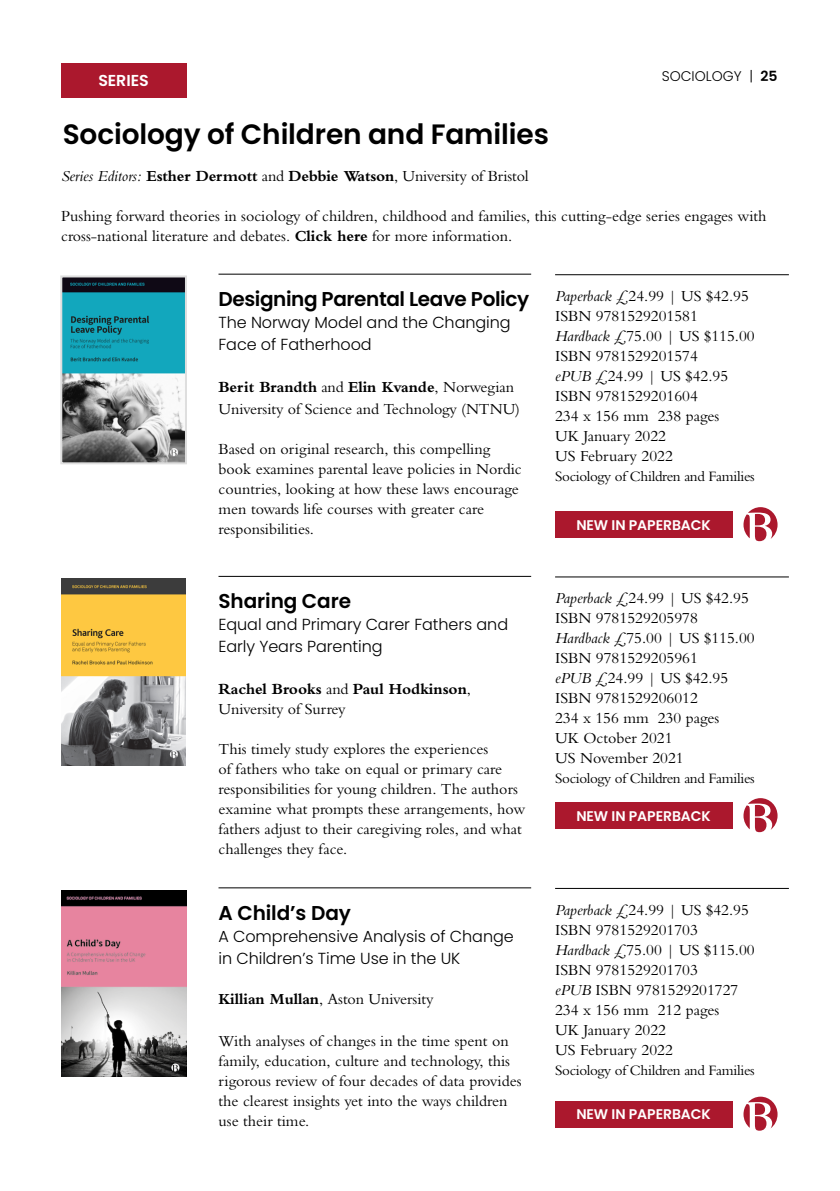
<style>
.page{position:relative;width:840px;height:1191px;background:#fff}
.page>*{position:absolute;margin:0;border:0;box-sizing:border-box;transform-origin:0 0}
.t1{font:600 28px "Poppins";letter-spacing:-.005em;color:#000}
.t2{font:600 20px "Poppins";letter-spacing:-.02em;color:#000}
.t3{font:16px/20px "Bembo MT Pro";color:#000}
.t4{font:300 16px/22px "Poppins";letter-spacing:-.005em;color:#000}
.t5{font:700 16px/20px "Bembo MT Pro";letter-spacing:-.01em;color:#000}
.t6{font:600 15.8px "Poppins";letter-spacing:-.005em;color:#fff}
.t7{font:15px "Bembo MT Pro";letter-spacing:-.02em;color:#000}
.t8{font:600 14px "Poppins";letter-spacing:-.005em;color:#fff}
.t9{font:300 14px "Poppins";color:#000}
.s1{font-weight:600}
.s2{font-weight:400;font-style:italic}
.s3{font-weight:400}
.s4{font-weight:700}
.s5{font-style:italic}
</style>
<div class="page">
<hr style="left:554px;top:274px;width:234px;height:1px;background:#000">
<hr style="left:554px;top:576px;width:234px;height:1px;background:#000">
<img style="left:63px;top:278px;width:121px;height:183px">
<div style="left:60px;top:275px;width:127px;height:189px;border:2px solid #dedede"></div>
<img style="left:61px;top:579px;width:125px;height:186px">
<hr style="left:218px;top:274px;width:313px;height:1px;background:#000">
<div style="left:61px;top:63px;width:125px;height:34px;background:#ab182d"></div>
<hr style="left:218px;top:576px;width:313px;height:1px;background:#000">
<svg style="left:743px;top:507px;width:34px;height:34px"></svg>
<div style="left:554px;top:511px;width:177px;height:27px;background:#ab182d"></div>
<hr style="left:554px;top:888px;width:234px;height:1px;background:#000">
<img style="left:61px;top:891px;width:125px;height:185px">
<hr style="left:218px;top:887px;width:313px;height:1px;background:#000">
<svg style="left:743px;top:798px;width:34px;height:34px"></svg>
<svg style="left:743px;top:1096px;width:34px;height:34px"></svg>
<div style="left:554px;top:802px;width:177px;height:27px;background:#ab182d"></div>
<div style="left:554px;top:1101px;width:177px;height:26px;background:#ab182d"></div>
<p class="t9" style="left:661px;top:68px;width:117px">SOCIOLOGY | <span class="s1">25</span></p>
<p class="t6" style="left:98px;top:71px;width:52px">SERIES</p>
<h1 class="t1" style="left:63px;top:118px;width:487px">Sociology of Children and Families</h1>
<p class="t5" style="left:61px;top:166px;width:469px"><span class="s2">Series Editors:</span> Esther Dermott <span class="s3">and</span> Debbie Watson<span class="s3">, University of Bristol</span></p>
<p class="t3" style="left:61px;top:206px;width:706px">Pushing forward theories in sociology of children, childhood and families, this cutting-edge series engages with cross-national literature and debates. <span class="s4">Click here</span> for more information.</p>
<p class="t2" style="left:218px;top:287px;width:312px">Designing Parental Leave Policy</p>
<p class="t4" style="left:218px;top:311px;width:293px">The Norway Model and the Changing<br>Face of Fatherhood</p>
<p class="t3" style="left:218px;top:376px;width:303px;line-height:22px"><span class="s4">Berit Brandth</span> and <span class="s4">Elin Kvande</span>, Norwegian<br>University of Science and Technology (NTNU)</p>
<p class="t3" style="left:218px;top:439px;width:304px">Based on original research, this compelling book examines parental leave policies in Nordic countries, looking at how these laws encourage men towards life courses with greater care responsibilities.</p>
<p class="t2" style="left:218px;top:589px;width:134px">Sharing Care</p>
<p class="t4" style="left:218px;top:614px;width:291px">Equal and Primary Carer Fathers and<br>Early Years Parenting</p>
<p class="t5" style="left:218px;top:679px;width:254px">Rachel Brooks <span class="s3">and</span> Paul Hodkinson<span class="s3">,<br>University of Surrey</span></p>
<p class="t3" style="left:218px;top:739px;width:308px">This timely study explores the experiences<br>of fathers who take on equal or primary care responsibilities for young children. The authors examine what prompts these arrangements, how fathers adjust to their caregiving roles, and what challenges they face.</p>
<p class="t2" style="left:218px;top:901px;width:134px">A Child’s Day</p>
<p class="t4" style="left:218px;top:925px;width:296px">A Comprehensive Analysis of Change in Children’s Time Use in the UK</p>
<p class="t3" style="left:218px;top:988px;width:216px"><span class="s4">Killian Mullan</span>, Aston University</p>
<p class="t3" style="left:218px;top:1030px;width:304px">With analyses of changes in the time spent on family, education, culture and technology, this rigorous review of four decades of data provides the clearest insights yet into the ways children use their time.</p>
<p class="t3" style="left:554px;top:286px;width:201px"><span class="s5">Paperback</span> £24.99 | US $42.95<br>ISBN 9781529201581<br><span class="s5">Hardback</span> £75.00 | US $115.00<br>ISBN 9781529201574<br><span class="s5">ePUB</span> £24.99 | US $42.95<br>ISBN 9781529201604<br>234 x 156 mm 238 pages<br>UK January 2022<br>US February 2022</p>
<p class="t7" style="left:554px;top:468px;width:201px">Sociology of Children and Families</p>
<p class="t8" style="left:576px;top:517px;width:136px">NEW IN PAPERBACK</p>
<p class="t3" style="left:554px;top:588px;width:201px"><span class="s5">Paperback</span> £24.99 | US $42.95<br>ISBN 9781529205978<br><span class="s5">Hardback</span> £75.00 | US $115.00<br>ISBN 9781529205961<br><span class="s5">ePUB</span> £24.99 | US $42.95<br>ISBN 9781529206012<br>234 x 156 mm 230 pages<br>UK October 2021<br>US November 2021</p>
<p class="t7" style="left:554px;top:770px;width:201px">Sociology of Children and Families</p>
<p class="t8" style="left:576px;top:807px;width:136px">NEW IN PAPERBACK</p>
<p class="t3" style="left:554px;top:899px;width:201px"><span class="s5">Paperback</span> £24.99 | US $42.95<br>ISBN 9781529201703<br><span class="s5">Hardback</span> £75.00 | US $115.00<br>ISBN 9781529201703<br><span class="s5">ePUB</span> ISBN 9781529201727<br>234 x 156 mm 212 pages<br>UK January 2022<br>US February 2022</p>
<p class="t7" style="left:554px;top:1061px;width:201px">Sociology of Children and Families</p>
<p class="t8" style="left:576px;top:1106px;width:136px">NEW IN PAPERBACK</p>
</div>
